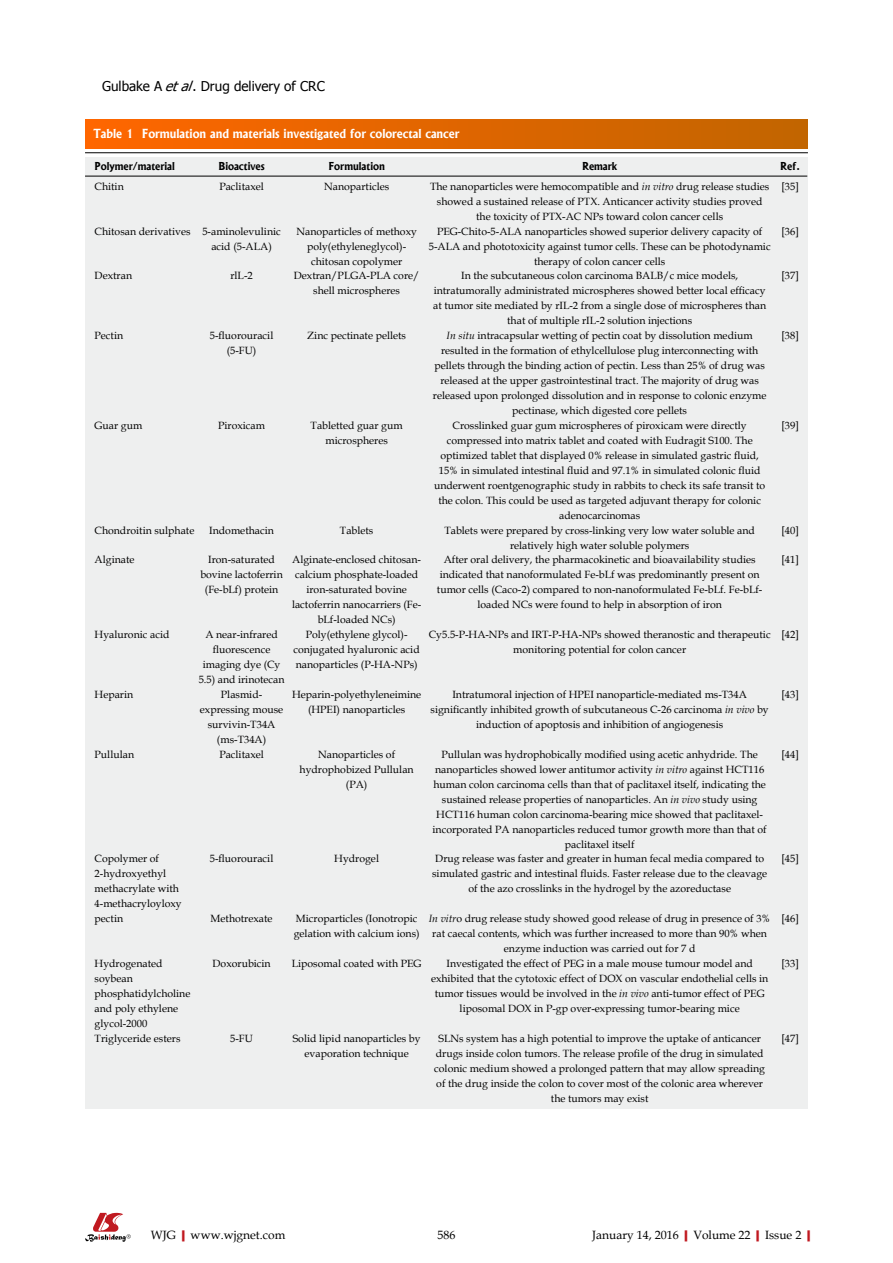
<style>
.page{position:relative;width:893px;height:1263px;background:#fff}
.page>*{position:absolute;margin:0;border:0;box-sizing:border-box;transform-origin:0 0}
.t1{font:13.5px "Tahoma";color:#000}
.t2{font:700 12px "Albertus";color:#fff}
.t3{font:12px "Book Antiqua";color:#000}
.t4{font:10.5px/15px "Book Antiqua";color:#000;text-align:center}
.t5{font:700 10.5px "Albertus";color:#000}
.s1{font-style:italic}
.s2{font-weight:700;color:#c01920}
</style>
<div class="page">
<svg style="left:85px;top:1213px;width:46px;height:29px"></svg>
<div style="left:85px;top:119px;width:723px;height:29px;background:linear-gradient(to right,#f60,#c16500)"></div>
<div style="left:85px;top:157px;width:723px;height:952px;background:#eeefef"></div>
<hr style="left:85px;top:152px;width:723px;height:1px;background:#000">
<hr style="left:85px;top:176px;width:722px;height:1px;background:#000">
<p class="t1" style="left:102px;top:77px;width:224px">Gulbake A <span class="s1">etal</span>. Drug delivery of CRC</p>
<p class="t2" style="left:94px;top:126px;width:367px">Table 1 Formulation and materials investigated for colorectal cancer</p>
<p class="t5" style="left:95px;top:160px;width:82px">Polymer/material</p>
<p class="t5" style="left:218px;top:160px;width:48px">Bioactives</p>
<p class="t5" style="left:328px;top:160px;width:58px">Formulation</p>
<p class="t5" style="left:582px;top:160px;width:37px">Remark</p>
<p class="t5" style="left:780px;top:160px;width:21px">Ref.</p>
<p class="t4" style="left:95px;top:178px;width:31px">Chitin</p>
<p class="t4" style="left:219px;top:178px;width:46px">Paclitaxel</p>
<p class="t4" style="left:324px;top:178px;width:67px">Nanoparticles</p>
<p class="t4" style="left:430px;top:178px;width:341px">The nanoparticles were hemocompatible and <span class="s1">in vitro</span> drug release studies showed a sustained release of PTX. Anticancer activity studies proved the toxicity of PTX-AC NPs toward colon cancer cells</p>
<p class="t4" style="left:781px;top:178px;width:19px">[35]</p>
<p class="t4" style="left:211px;top:223px;width:71px;text-align:left;text-indent:-117px">Chitosan derivatives 5-aminolevulinic acid (5-ALA)</p>
<p class="t4" style="left:296px;top:223px;width:122px">Nanoparticles of methoxy poly(ethyleneglycol)- chitosan copolymer</p>
<p class="t4" style="left:429px;top:223px;width:343px">PEG-Chito-5-ALA nanoparticles showed superior delivery capacity of<br>5-ALA and phototoxicity against tumor cells. These can be photodynamic therapy of colon cancer cells</p>
<p class="t4" style="left:781px;top:223px;width:19px">[36]</p>
<p class="t4" style="left:95px;top:268px;width:39px">Dextran</p>
<p class="t4" style="left:230px;top:268px;width:24px">rlL-2</p>
<p class="t4" style="left:294px;top:268px;width:127px">Dextran/PLGA-PLA core/ shell microspheres</p>
<p class="t4" style="left:433px;top:268px;width:335px">In the subcutaneous colon carcinoma BALB/c mice models, intratumorally administrated microspheres showed better local efficacy at tumor site mediated by rIL-2 from a single dose of microspheres than that of multiple rIL-2 solution injections</p>
<p class="t4" style="left:781px;top:268px;width:19px">[37]</p>
<p class="t4" style="left:95px;top:328px;width:30px">Pectin</p>
<p class="t4" style="left:210px;top:328px;width:65px">5-fluorouracil (5-FU)</p>
<p class="t4" style="left:307px;top:328px;width:100px">Zinc pectinate pellets</p>
<p class="t4" style="left:433px;top:328px;width:335px"><span class="s1">In situ</span> intracapsular wetting of pectin coat by dissolution medium resulted in the formation of ethylcellulose plug interconnecting with pellets through the binding action of pectin. Less than 25% of drug was released at the upper gastrointestinal tract. The majority of drug was released upon prolonged dissolution and in response to colonic enzyme pectinase, which digested core pellets</p>
<p class="t4" style="left:781px;top:328px;width:19px">[38]</p>
<p class="t4" style="left:95px;top:417px;width:49px">Guar gum</p>
<p class="t4" style="left:218px;top:417px;width:48px">Piroxicam</p>
<p class="t4" style="left:311px;top:417px;width:94px">Tabletted guar gum microspheres</p>
<p class="t4" style="left:434px;top:417px;width:333px">Crosslinked guar gum microspheres of piroxicam were directly compressed into matrix tablet and coated with Eudragit S100. The optimized tablet that displayed 0% release in simulated gastric fluid, 15% in simulated intestinal fluid and 97.1% in simulated colonic fluid underwent roentgenographic study in rabbits to check its safe transit to the colon. This could be used as targeted adjuvant therapy for colonic adenocarcinomas</p>
<p class="t4" style="left:781px;top:417px;width:19px">[39]</p>
<p class="t4" style="left:95px;top:522px;width:101px">Chondroitin sulphate</p>
<p class="t4" style="left:209px;top:522px;width:66px">Indomethacin</p>
<p class="t4" style="left:340px;top:522px;width:35px">Tablets</p>
<p class="t4" style="left:444px;top:522px;width:312px">Tablets were prepared by cross-linking very low water soluble and relatively high water soluble polymers</p>
<p class="t4" style="left:781px;top:522px;width:19px">[40]</p>
<p class="t4" style="left:95px;top:552px;width:41px">Alginate</p>
<p class="t4" style="left:200px;top:552px;width:84px">Iron-saturated bovine lactoferrin (Fe-bLf) protein</p>
<p class="t4" style="left:292px;top:552px;width:131px">Alginate-enclosed chitosan&shy;calcium phosphate-loaded iron-saturated bovine lactoferrin nanocarriers (Fe&shy;bLf-loaded NCs)</p>
<p class="t4" style="left:437px;top:552px;width:327px">After oral delivery, the pharmacokinetic and bioavailability studies indicated that nanoformulated Fe-bLf was predominantly present on tumor cells (Caco-2) compared to non-nanoformulated Fe-bLf. Fe-bLf&shy;loaded NCs were found to help in absorption of iron</p>
<p class="t4" style="left:781px;top:552px;width:19px">[41]</p>
<p class="t4" style="left:95px;top:627px;width:76px">Hyaluronic acid</p>
<p class="t4" style="left:199px;top:627px;width:87px">A near-infrared fluorescence imaging dye (Cy<br>5.5) and irinotecan</p>
<p class="t4" style="left:294px;top:627px;width:128px">Poly(ethylene glycol)- conjugated hyaluronic acid nanoparticles (P-HA-NPs)</p>
<p class="t4" style="left:429px;top:627px;width:343px">Cy5.5-P-HA-NPs and IRT-P-HA-NPs showed theranostic and therapeutic monitoring potential for colon cancer</p>
<p class="t4" style="left:781px;top:627px;width:19px">[42]</p>
<p class="t4" style="left:95px;top:687px;width:40px">Heparin</p>
<p class="t4" style="left:200px;top:687px;width:85px">Plasmid&shy;expressing mouse survivin-T34A (ms-T34A)</p>
<p class="t4" style="left:292px;top:687px;width:131px">Heparin-polyethyleneimine (HPEI) nanoparticles</p>
<p class="t4" style="left:431px;top:687px;width:340px">Intratumoral injection of HPEI nanoparticle-mediated ms-T34A significantly inhibited growth of subcutaneous C-26 carcinoma <span class="s1">in vivo</span> by induction of apoptosis and inhibition of angiogenesis</p>
<p class="t4" style="left:781px;top:687px;width:19px">[43]</p>
<p class="t4" style="left:95px;top:746px;width:41px">Pullulan</p>
<p class="t4" style="left:219px;top:746px;width:46px">Paclitaxel</p>
<p class="t4" style="left:300px;top:746px;width:116px">Nanoparticles of hydrophobized Pullulan (PA)</p>
<p class="t4" style="left:433px;top:746px;width:336px">Pullulan was hydrophobically modified using acetic anhydride. The nanoparticles showed lower antitumor activity <span class="s1">in vitro</span> against HCT116 human colon carcinoma cells than that of paclitaxel itself, indicating the sustained release properties of nanoparticles. An <span class="s1">in vivo</span> study using HCT116 human colon carcinoma-bearing mice showed that paclitaxel&shy;incorporated PA nanoparticles reduced tumor growth more than that of paclitaxel itself</p>
<p class="t4" style="left:781px;top:746px;width:19px">[44]</p>
<p class="t4" style="left:95px;top:851px;width:89px;text-align:left">Copolymer of<br>2-hydroxyethyl methacrylate with<br>4-methacryloyloxy</p>
<p class="t4" style="left:210px;top:851px;width:65px">5-fluorouracil</p>
<p class="t4" style="left:334px;top:851px;width:46px">Hydrogel</p>
<p class="t4" style="left:432px;top:851px;width:337px">Drug release was faster and greater in human fecal media compared to simulated gastric and intestinal fluids. Faster release due to the cleavage of the azo crosslinks in the hydrogel by the azoreductase</p>
<p class="t4" style="left:781px;top:851px;width:19px">[45]</p>
<p class="t4" style="left:95px;top:911px;width:30px">pectin</p>
<p class="t4" style="left:211px;top:911px;width:63px">Methotrexate</p>
<p class="t4" style="left:294px;top:911px;width:127px;text-align:left">Microparticles (Ionotropic gelation with calcium ions)</p>
<p class="t4" style="left:429px;top:911px;width:343px"><span class="s1">In vitr</span>o drug release study showed good release of drug in presence of 3% rat caecal contents, which was further increased to more than 90% when enzyme induction was carried out for 7 d</p>
<p class="t4" style="left:781px;top:911px;width:19px">[46]</p>
<p class="t4" style="left:95px;top:956px;width:97px;text-align:left">Hydrogenated soybean phosphatidylcholine and poly ethylene glycol-2000</p>
<p class="t4" style="left:212px;top:956px;width:60px">Doxorubicin</p>
<p class="t4" style="left:292px;top:956px;width:131px">Liposomal coated with PEG</p>
<p class="t4" style="left:431px;top:956px;width:339px">Investigated the effect of PEG in a male mouse tumour model and exhibited that the cytotoxic effect of DOX on vascular endothelial cells in tumor tissues would be involved in the <span class="s1">in vivo</span> anti-tumor effect of PEG liposomal DOX in P-gp over-expressing tumor-bearing mice</p>
<p class="t4" style="left:781px;top:956px;width:19px">[33]</p>
<p class="t4" style="left:95px;top:1030px;width:87px">Triglyceride esters</p>
<p class="t4" style="left:230px;top:1030px;width:24px">5-FU</p>
<p class="t4" style="left:293px;top:1030px;width:129px">Solid lipid nanoparticles by evaporation technique</p>
<p class="t4" style="left:434px;top:1030px;width:332px">SLNs system has a high potential to improve the uptake of anticancer drugs inside colon tumors. The release profile of the drug in simulated colonic medium showed a prolonged pattern that may allow spreading of the drug inside the colon to cover most of the colonic area wherever the tumors may exist</p>
<p class="t4" style="left:781px;top:1030px;width:19px">[47]</p>
<p class="t3" style="left:151px;top:1226px;width:136px">WJG<span class="s2">|</span>www.wjgnet.com</p>
<p class="t3" style="left:437px;top:1226px;width:19px">586</p>
<p class="t3" style="left:592px;top:1226px;width:225px">January 14, 2016<span class="s2">|</span>Volume 22<span class="s2">|</span>Issue 2<span class="s2">|</span></p>
</div>
